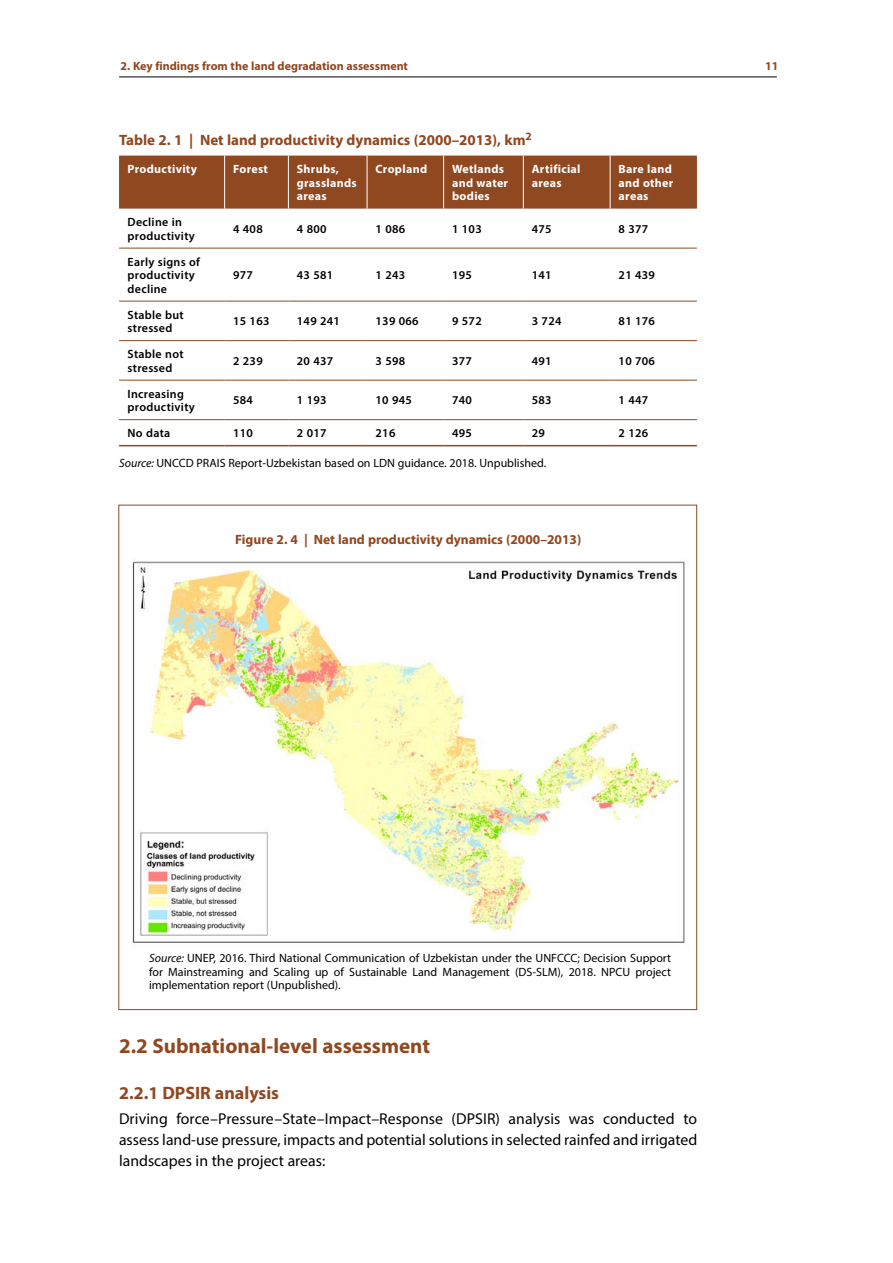
<style>
.page{position:relative;width:893px;height:1263px;background:#fff}
.page>*{position:absolute;margin:0;border:0;box-sizing:border-box;transform-origin:0 0}
.t1{font:700 21px "Myriad Pro";color:#904821}
.t2{font:700 18px "Myriad Pro";color:#904821}
.t3{font:15.75px/21px "Myriad Pro";color:#000;text-align:justify}
.t4{font:700 15px "Myriad Pro";color:#904821}
.t5{font:700 13.5px "Myriad Pro";color:#904821}
.t6{font:12px/13.5px "Myriad Pro";color:#000;text-align:justify}
.t7{font:600 12px "Myriad Pro";letter-spacing:.025em;color:#000}
.t8{font:600 12px/13.5px "Myriad Pro";letter-spacing:.025em;color:#000}
.t9{font:700 12px/13.5px "Myriad Pro";letter-spacing:.025em;color:#fff}
.t10{font:700 12px "Myriad Pro";color:#904821}
.s1{font-style:italic}
</style>
<div class="page">
<hr style="left:119px;top:77px;width:658px;height:1px;background:#000">
<div style="left:119px;top:156px;width:578px;height:53px;background:#904821"></div>
<hr style="left:224px;top:156px;width:1px;height:53px;background:#fff">
<hr style="left:288px;top:156px;width:1px;height:53px;background:#fff">
<hr style="left:367px;top:156px;width:1px;height:53px;background:#fff">
<hr style="left:443px;top:156px;width:1px;height:53px;background:#fff">
<hr style="left:523px;top:156px;width:1px;height:53px;background:#fff">
<hr style="left:610px;top:156px;width:1px;height:53px;background:#fff">
<hr style="left:119px;top:248px;width:106px;height:1px;background:#904821">
<hr style="left:225px;top:248px;width:63px;height:1px;background:#904821">
<hr style="left:288px;top:248px;width:79px;height:1px;background:#904821">
<hr style="left:367px;top:248px;width:77px;height:1px;background:#904821">
<hr style="left:444px;top:248px;width:79px;height:1px;background:#904821">
<hr style="left:523px;top:248px;width:87px;height:1px;background:#904821">
<hr style="left:610px;top:248px;width:87px;height:1px;background:#904821">
<hr style="left:119px;top:380px;width:106px;height:1px;background:#904821">
<hr style="left:225px;top:380px;width:63px;height:1px;background:#904821">
<hr style="left:288px;top:380px;width:79px;height:1px;background:#904821">
<hr style="left:367px;top:380px;width:77px;height:1px;background:#904821">
<hr style="left:444px;top:380px;width:79px;height:1px;background:#904821">
<hr style="left:523px;top:380px;width:87px;height:1px;background:#904821">
<hr style="left:610px;top:380px;width:87px;height:1px;background:#904821">
<hr style="left:119px;top:419px;width:106px;height:1px;background:#904821">
<hr style="left:225px;top:419px;width:63px;height:1px;background:#904821">
<hr style="left:288px;top:419px;width:79px;height:1px;background:#904821">
<hr style="left:367px;top:419px;width:77px;height:1px;background:#904821">
<hr style="left:444px;top:419px;width:79px;height:1px;background:#904821">
<hr style="left:523px;top:419px;width:87px;height:1px;background:#904821">
<hr style="left:610px;top:419px;width:87px;height:1px;background:#904821">
<hr style="left:119px;top:445px;width:106px;height:1px;background:#904821">
<hr style="left:225px;top:445px;width:63px;height:1px;background:#904821">
<hr style="left:288px;top:445px;width:79px;height:1px;background:#904821">
<hr style="left:367px;top:445px;width:77px;height:1px;background:#904821">
<hr style="left:444px;top:445px;width:79px;height:1px;background:#904821">
<hr style="left:523px;top:445px;width:87px;height:1px;background:#904821">
<hr style="left:610px;top:445px;width:87px;height:1px;background:#904821">
<hr style="left:119px;top:301px;width:106px;height:1px;background:#904821">
<hr style="left:225px;top:301px;width:63px;height:1px;background:#904821">
<hr style="left:288px;top:301px;width:79px;height:1px;background:#904821">
<hr style="left:367px;top:301px;width:77px;height:1px;background:#904821">
<hr style="left:444px;top:301px;width:79px;height:1px;background:#904821">
<hr style="left:523px;top:301px;width:87px;height:1px;background:#904821">
<hr style="left:610px;top:301px;width:87px;height:1px;background:#904821">
<hr style="left:119px;top:340px;width:106px;height:1px;background:#904821">
<hr style="left:225px;top:340px;width:63px;height:1px;background:#904821">
<hr style="left:288px;top:340px;width:79px;height:1px;background:#904821">
<hr style="left:367px;top:340px;width:77px;height:1px;background:#904821">
<hr style="left:444px;top:340px;width:79px;height:1px;background:#904821">
<hr style="left:523px;top:340px;width:87px;height:1px;background:#904821">
<hr style="left:610px;top:340px;width:87px;height:1px;background:#904821">
<img style="left:132px;top:561px;width:553px;height:382px">
<p class="t10" style="left:121px;top:58px;width:289px">2. Key findings from the land degradation assessment</p>
<p class="t10" style="left:765px;top:58px;width:15px">11</p>
<p class="t4" style="left:119px;top:130px;width:414px">Table 2. 1 | Net land productivity dynamics (2000–2013), km<sup>2</sup></p>
<p class="t9" style="left:128px;top:162px;width:71px">Productivity</p>
<p class="t9" style="left:233px;top:162px;width:36px">Forest</p>
<p class="t9" style="left:297px;top:162px;width:61px">Shrubs, grasslands areas</p>
<p class="t9" style="left:376px;top:162px;width:53px">Cropland</p>
<p class="t9" style="left:452px;top:162px;width:58px">Wetlands and water bodies</p>
<p class="t9" style="left:532px;top:162px;width:50px">Artificial areas</p>
<p class="t9" style="left:619px;top:162px;width:56px">Bare land and other areas</p>
<p class="t8" style="left:128px;top:215px;width:69px">Decline in productivity</p>
<p class="t7" style="left:233px;top:221px;width:31px">4 408</p>
<p class="t7" style="left:297px;top:221px;width:31px">4 800</p>
<p class="t7" style="left:376px;top:221px;width:31px">1 086</p>
<p class="t7" style="left:452px;top:221px;width:31px">1 103</p>
<p class="t7" style="left:532px;top:221px;width:21px">475</p>
<p class="t7" style="left:619px;top:221px;width:31px">8 377</p>
<p class="t8" style="left:128px;top:255px;width:74px">Early signs of productivity decline</p>
<p class="t7" style="left:233px;top:267px;width:21px">977</p>
<p class="t7" style="left:297px;top:267px;width:38px">43 581</p>
<p class="t7" style="left:376px;top:267px;width:31px">1 243</p>
<p class="t7" style="left:452px;top:267px;width:21px">195</p>
<p class="t7" style="left:532px;top:267px;width:21px">141</p>
<p class="t7" style="left:619px;top:267px;width:38px">21 439</p>
<p class="t8" style="left:128px;top:308px;width:58px">Stable but stressed</p>
<p class="t7" style="left:233px;top:314px;width:38px">15 163</p>
<p class="t7" style="left:297px;top:314px;width:45px">149 241</p>
<p class="t7" style="left:376px;top:314px;width:45px">139 066</p>
<p class="t7" style="left:452px;top:314px;width:31px">9 572</p>
<p class="t7" style="left:532px;top:314px;width:31px">3 724</p>
<p class="t7" style="left:619px;top:314px;width:38px">81 176</p>
<p class="t8" style="left:128px;top:347px;width:58px">Stable not stressed</p>
<p class="t7" style="left:233px;top:353px;width:31px">2 239</p>
<p class="t7" style="left:297px;top:353px;width:38px">20 437</p>
<p class="t7" style="left:376px;top:353px;width:31px">3 598</p>
<p class="t7" style="left:452px;top:353px;width:21px">377</p>
<p class="t7" style="left:532px;top:353px;width:21px">491</p>
<p class="t7" style="left:619px;top:353px;width:38px">10 706</p>
<p class="t8" style="left:128px;top:387px;width:69px">Increasing productivity</p>
<p class="t7" style="left:233px;top:393px;width:21px">584</p>
<p class="t7" style="left:297px;top:393px;width:31px">1 193</p>
<p class="t7" style="left:376px;top:393px;width:38px">10 945</p>
<p class="t7" style="left:452px;top:393px;width:21px">740</p>
<p class="t7" style="left:532px;top:393px;width:21px">583</p>
<p class="t7" style="left:619px;top:393px;width:31px">1 447</p>
<p class="t8" style="left:128px;top:426px;width:44px">No data</p>
<p class="t7" style="left:233px;top:425px;width:21px">110</p>
<p class="t7" style="left:297px;top:425px;width:31px">2 017</p>
<p class="t7" style="left:376px;top:425px;width:21px">216</p>
<p class="t7" style="left:452px;top:425px;width:21px">495</p>
<p class="t7" style="left:532px;top:425px;width:15px">29</p>
<p class="t7" style="left:619px;top:425px;width:31px">2 126</p>
<p class="t6" style="left:119px;top:456px;width:429px"><span class="s1">Source:</span> UNCCD PRAIS Report-Uzbekistan based on LDN guidance. 2018. Unpublished.</p>
<p class="t5" style="left:235px;top:531px;width:348px">Figure 2. 4 | Net land productivity dynamics (2000–2013)</p>
<p class="t6" style="left:149px;top:951px;width:524px"><span class="s1">Source:</span> UNEP, 2016. Third National Communication of Uzbekistan under the UNFCCC; Decision Support for Mainstreaming and Scaling up of Sustainable Land Management (DS-SLM), 2018. NPCU project implementation report (Unpublished).</p>
<h1 class="t1" style="left:119px;top:1032px;width:313px">2.2 Subnational-level assessment</h1>
<h2 class="t2" style="left:119px;top:1081px;width:162px">2.2.1 DPSIR analysis</h2>
<h3 class="t3" style="left:119px;top:1108px;width:580px">Driving force–Pressure–State–Impact–Response (DPSIR) analysis was conducted to assess land-use pressure, impacts and potential solutions in selected rainfed and irrigated landscapes in the project areas:</h3>
</div>
